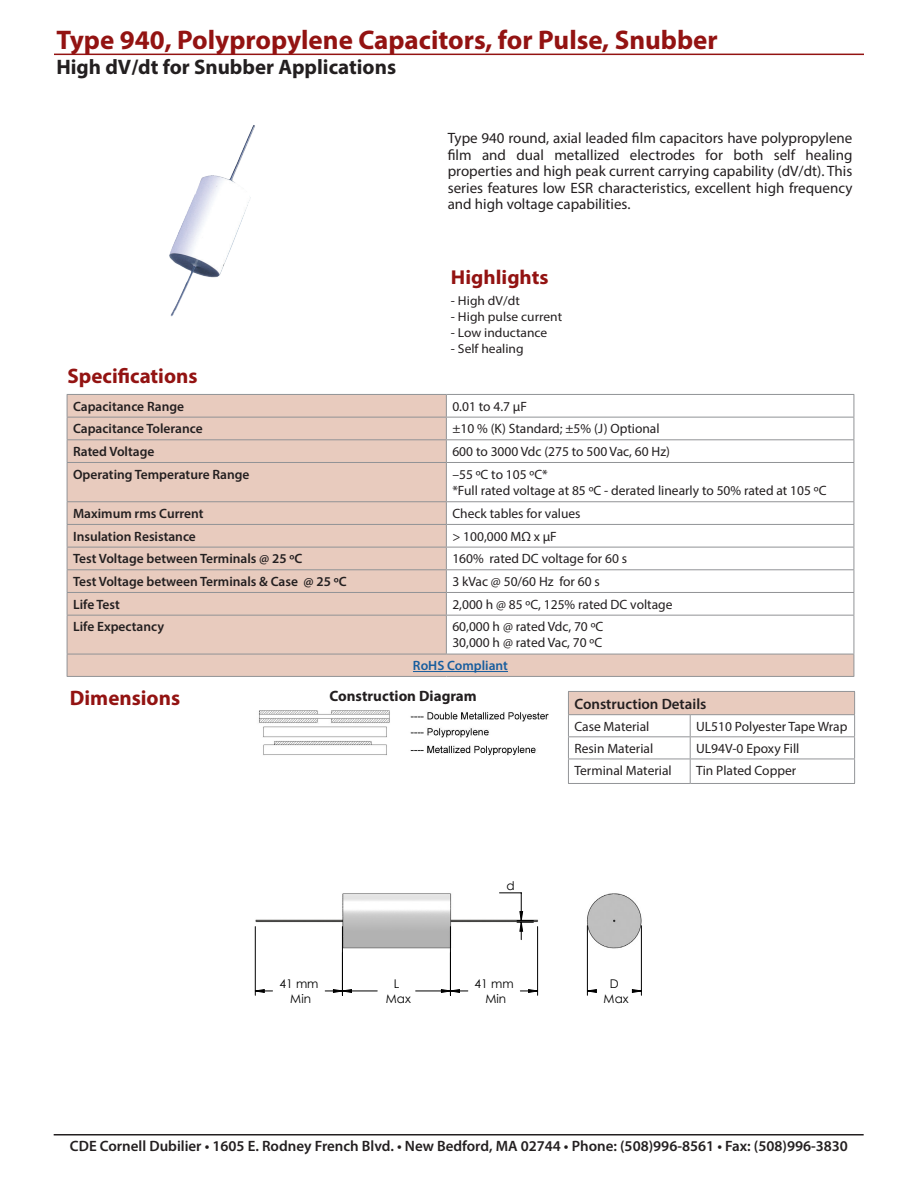
<style>
.page{position:relative;width:918px;height:1188px;background:#fff}
.page>*{position:absolute;margin:0;border:0;box-sizing:border-box;transform-origin:0 0}
.t1{font:700 27px "Myriad Pro";color:#931312}
.t2{font:700 21px "Myriad Pro";color:#231f20}
.t3{font:700 21px "Myriad Pro";color:#931312}
.t4{font:700 20.1px "Myriad Pro";color:#931312;scale:1.04 1}
.t5{font:15px/16.5px "Myriad Pro";color:#231f20;text-align:justify}
.t6{font:600 15px "Myriad Pro";color:#231f20}
.t7{font:700 15px "Myriad Pro";color:#231f20}
.t8{font:13.5px "Myriad Pro";color:#231f20}
.t9{font:600 13.5px "Myriad Pro";color:#231f20}
.t10{font:600 13.5px "Myriad Pro";color:#175d9e}
.t11{font:12.9px "Myriad Pro";color:#231f20;scale:1.04 1}
.t12{font:12px/14.2px "Century Gothic";color:#000;text-align:center}
</style>
<div class="page">
<hr style="left:54px;top:54px;width:810px;height:1px;background:#931312">
<svg style="left:68px;top:395px;width:786px;height:281px;fill:#e8cbbe"></svg>
<hr style="left:67px;top:394px;width:379px;height:1px;background:#919396">
<hr style="left:446px;top:394px;width:408px;height:1px;background:#919396">
<hr style="left:67px;top:417px;width:379px;height:1px;background:#919396">
<hr style="left:446px;top:417px;width:408px;height:1px;background:#919396">
<hr style="left:67px;top:439px;width:379px;height:1px;background:#919396">
<svg style="left:67px;top:395px;width:1px;height:67px"></svg>
<hr style="left:446px;top:439px;width:408px;height:1px;background:#919396">
<svg style="left:446px;top:395px;width:1px;height:67px"></svg>
<svg style="left:854px;top:395px;width:1px;height:67px"></svg>
<hr style="left:67px;top:462px;width:379px;height:1px;background:#919396">
<hr style="left:67px;top:463px;width:1px;height:38px;background:#919396">
<hr style="left:446px;top:462px;width:408px;height:1px;background:#919396">
<hr style="left:446px;top:463px;width:1px;height:38px;background:#919396">
<hr style="left:854px;top:463px;width:1px;height:38px;background:#919396">
<hr style="left:67px;top:501px;width:379px;height:1px;background:#919396">
<hr style="left:446px;top:501px;width:408px;height:1px;background:#919396">
<hr style="left:67px;top:524px;width:379px;height:1px;background:#919396">
<hr style="left:446px;top:524px;width:408px;height:1px;background:#919396">
<hr style="left:67px;top:547px;width:379px;height:1px;background:#919396">
<hr style="left:446px;top:547px;width:408px;height:1px;background:#919396">
<hr style="left:67px;top:569px;width:379px;height:1px;background:#919396">
<hr style="left:446px;top:569px;width:408px;height:1px;background:#919396">
<hr style="left:67px;top:592px;width:379px;height:1px;background:#919396">
<svg style="left:67px;top:502px;width:1px;height:113px"></svg>
<hr style="left:446px;top:592px;width:408px;height:1px;background:#919396">
<svg style="left:446px;top:502px;width:1px;height:113px"></svg>
<svg style="left:854px;top:502px;width:1px;height:113px"></svg>
<hr style="left:67px;top:615px;width:379px;height:1px;background:#919396">
<hr style="left:67px;top:616px;width:1px;height:38px;background:#919396">
<hr style="left:446px;top:615px;width:408px;height:1px;background:#919396">
<hr style="left:446px;top:616px;width:1px;height:38px;background:#919396">
<hr style="left:854px;top:616px;width:1px;height:38px;background:#919396">
<hr style="left:67px;top:654px;width:379px;height:1px;background:#919396">
<svg style="left:67px;top:654px;width:1px;height:22px"></svg>
<hr style="left:446px;top:654px;width:408px;height:1px;background:#919396">
<svg style="left:854px;top:654px;width:1px;height:22px"></svg>
<hr style="left:67px;top:676px;width:379px;height:1px;background:#919396">
<hr style="left:446px;top:676px;width:408px;height:1px;background:#919396">
<hr style="left:413px;top:671px;width:95px;height:1px;background:#175d9e">
<div style="left:568px;top:691px;width:287px;height:24px;background:#e8cbbe"></div>
<hr style="left:568px;top:736px;width:122px;height:1px;background:#939598">
<hr style="left:690px;top:736px;width:165px;height:1px;background:#939598">
<hr style="left:568px;top:759px;width:122px;height:1px;background:#939598">
<hr style="left:690px;top:759px;width:165px;height:1px;background:#939598">
<svg style="left:690px;top:715px;width:1px;height:68px"></svg>
<hr style="left:568px;top:783px;width:122px;height:1px;background:#939598">
<hr style="left:690px;top:783px;width:165px;height:1px;background:#939598">
<hr style="left:568px;top:691px;width:122px;height:1px;background:#939598">
<svg style="left:568px;top:692px;width:1px;height:91px"></svg>
<hr style="left:690px;top:691px;width:165px;height:1px;background:#939598">
<svg style="left:854px;top:692px;width:1px;height:91px"></svg>
<hr style="left:568px;top:714px;width:122px;height:1px;background:#939598">
<hr style="left:690px;top:714px;width:165px;height:1px;background:#939598">
<hr style="left:54px;top:1134px;width:810px;height:2px;background:#231f20">
<img style="left:169px;top:125px;width:86px;height:192px">
<img style="left:259px;top:710px;width:290px;height:45px">
<hr style="left:450px;top:927px;width:1px;height:68px;background:#000">
<hr style="left:537px;top:927px;width:1px;height:68px;background:#000">
<hr style="left:255px;top:927px;width:1px;height:68px;background:#000">
<hr style="left:342px;top:927px;width:1px;height:68px;background:#000">
<hr style="left:587px;top:926px;width:1px;height:69px;background:#000">
<hr style="left:641px;top:926px;width:1px;height:69px;background:#000">
<svg style="left:254px;top:892px;width:388px;height:101px"></svg>
<p class="t1" style="left:56px;top:22px;width:663px">Type 940, Polypropylene Capacitors, for Pulse, Snubber</p>
<p class="t2" style="left:56px;top:53px;width:341px">High dV/dt for Snubber Applications</p>
<p class="t5" style="left:448px;top:130px;width:406px">Type 940 round, axial leaded film capacitors have polypropylene film and dual metallized electrodes for both self healing properties and high peak current carrying capability (dV/dt). This series features low ESR characteristics, excellent high frequency and high voltage capabilities.</p>
<p class="t4" style="left:451px;top:264px;width:95px">Highlights</p>
<p class="t11" style="left:451px;top:293px;width:68px">- High dV/dt</p>
<p class="t11" style="left:451px;top:309px;width:108px">- High pulse current</p>
<p class="t11" style="left:451px;top:325px;width:94px">- Low inductance</p>
<p class="t11" style="left:451px;top:340px;width:71px">- Self healing</p>
<p class="t3" style="left:68px;top:362px;width:132px">Specifications</p>
<p class="t9" style="left:73px;top:397px;width:113px">Capacitance Range</p>
<p class="t8" style="left:452px;top:398px;width:76px">0.01 to 4.7 µF</p>
<p class="t9" style="left:73px;top:420px;width:131px">Capacitance Tolerance</p>
<p class="t8" style="left:452px;top:420px;width:209px">±10 % (K) Standard; ±5% (J) Optional</p>
<p class="t9" style="left:73px;top:443px;width:83px">Rated Voltage</p>
<p class="t8" style="left:452px;top:443px;width:219px">600 to 3000 Vdc (275 to 500 Vac, 60 Hz)</p>
<p class="t9" style="left:73px;top:465px;width:178px">Operating Temperature Range</p>
<p class="t8" style="left:452px;top:466px;width:97px">–55 ºC to 105 ºC*</p>
<p class="t8" style="left:452px;top:482px;width:376px">*Full rated voltage at 85 ºC - derated linearly to 50% rated at 105 ºC</p>
<p class="t9" style="left:73px;top:505px;width:132px">Maximum rms Current</p>
<p class="t8" style="left:452px;top:505px;width:130px">Check tables for values</p>
<p class="t9" style="left:73px;top:527px;width:124px">Insulation Resistance</p>
<p class="t8" style="left:452px;top:528px;width:106px">&gt; 100,000 MΩ x µF</p>
<p class="t9" style="left:73px;top:550px;width:231px">Test Voltage between Terminals @ 25 ºC</p>
<p class="t8" style="left:452px;top:550px;width:176px">160% rated DC voltage for 60 s</p>
<p class="t9" style="left:73px;top:573px;width:275px">Test Voltage between Terminals &amp; Case @ 25 ºC</p>
<p class="t8" style="left:452px;top:573px;width:149px">3 kVac @ 50/60 Hz for 60 s</p>
<p class="t9" style="left:73px;top:595px;width:48px">Life Test</p>
<p class="t8" style="left:452px;top:596px;width:222px">2,000 h @ 85 ºC, 125% rated DC voltage</p>
<p class="t9" style="left:73px;top:618px;width:93px">Life Expectancy</p>
<p class="t8" style="left:452px;top:618px;width:152px">60,000 h @ rated Vdc, 70 ºC</p>
<p class="t8" style="left:452px;top:635px;width:151px">30,000 h @ rated Vac, 70 ºC</p>
<p class="t10" style="left:413px;top:657px;width:97px">RoHS Compliant</p>
<p class="t3" style="left:70px;top:685px;width:112px">Dimensions</p>
<p class="t6" style="left:574px;top:694px;width:134px">Construction Details</p>
<p class="t8" style="left:574px;top:718px;width:77px">Case Material</p>
<p class="t8" style="left:696px;top:718px;width:153px">UL510 Polyester Tape Wrap</p>
<p class="t8" style="left:574px;top:740px;width:80px">Resin Material</p>
<p class="t8" style="left:696px;top:740px;width:105px">UL94V-0 Epoxy Fill</p>
<p class="t8" style="left:574px;top:762px;width:99px">Terminal Material</p>
<p class="t8" style="left:696px;top:762px;width:102px">Tin Plated Copper</p>
<p class="t7" style="left:330px;top:686px;width:149px">Construction Diagram</p>
<p class="t12" style="left:279px;top:977px;width:41px">41 mm<br>Min</p>
<p class="t12" style="left:506px;top:879px;width:10px">d</p>
<p class="t12" style="left:386px;top:977px;width:26px">L<br>Max</p>
<p class="t12" style="left:475px;top:977px;width:41px">41 mm<br>Min</p>
<p class="t12" style="left:604px;top:977px;width:26px">D<br>Max</p>
<p class="t6" style="left:70px;top:1136px;width:780px">CDE Cornell Dubilier • 1605 E. Rodney French Blvd. • New Bedford, MA 02744 • Phone: (508)996-8561 • Fax: (508)996-3830</p>
</div>
